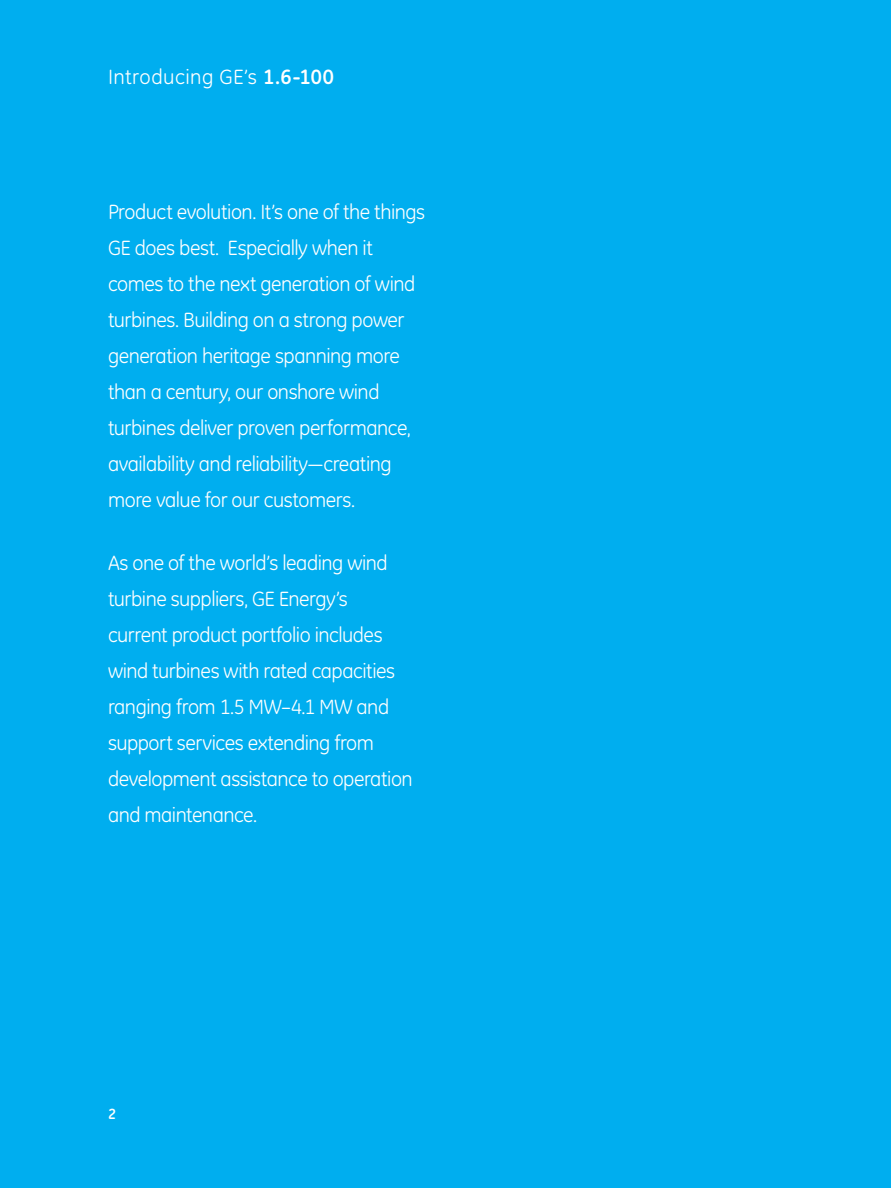
<style>
.page{position:relative;width:891px;height:1188px;background:#00aeef}
.page>*{position:absolute;margin:0;border:0;box-sizing:border-box;transform-origin:0 0}
.t1{font:21px/36px "GE Inspira";letter-spacing:-.025em;color:#fff}
.t2{font:21px "GE Inspira";letter-spacing:.02em;color:#fff}
.t3{font:700 15px "GE Inspira";color:#fff}
.s1{font-weight:700}
</style>
<div class="page">
<p class="t2" style="left:108px;top:65px;width:228px">Introducing GE’s <span class="s1">1.6-100</span></p>
<p class="t1" style="left:108px;top:193px;width:319px">Product evolution. It’s one of the things GE does best. Especially when it comes to the next generation of wind turbines. Building on a strong power generation heritage spanning more than a century, our onshore wind turbines deliver proven performance, availability and reliability—creating more value for our customers.</p>
<p class="t1" style="left:108px;top:544px;width:306px">As one of the world’s leading wind turbine suppliers, GE Energy’s current product portfolio includes wind turbines with rated capacities ranging from 1.5 MW–4.1 MW and support services extending from development assistance to operation and maintenance.</p>
<p class="t3" style="left:108px;top:1104px;width:9px">2</p>
</div>
